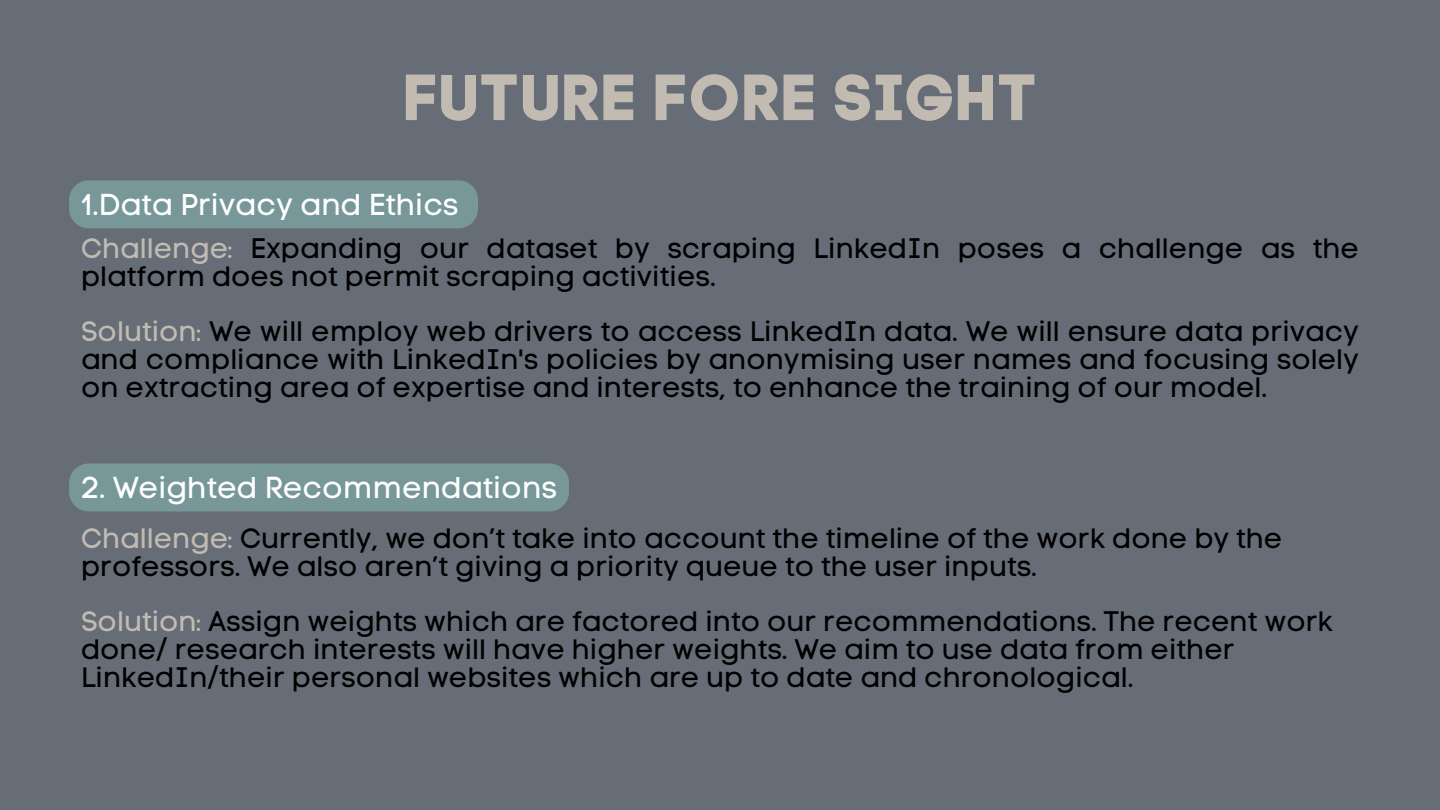
<style>
.page{position:relative;width:1440px;height:810px;background:#666d77}
.page>*{position:absolute;margin:0;border:0;box-sizing:border-box;transform-origin:0 0}
.t1{font:64.5px "Code Pro Bold LC";color:#c2bbb2}
.t2{font:30px "Code Pro Normal LC";color:#fff}
.t3{font:28px/27.8px "Code Pro Normal LC";color:#000}
.s1{color:#c2bbb2}
</style>
<div class="page">
<div style="left:69px;top:180px;width:409px;height:48px;background:#779798"></div>
<div style="left:69px;top:464px;width:500px;height:47px;background:#779798;border-radius:20px"></div>
<p class="t1" style="left:403px;top:59px;width:636px">FUTURE FORE SIGHT</p>
<p class="t2" style="left:81px;top:186px;width:379px">1.Data Privacy and Ethics</p>
<p class="t3" style="left:81px;top:235px;width:1279px"><span class="s1">Challenge:</span> Expanding our dataset by scraping LinkedIn poses a challenge as the platform does not permit scraping activities.</p>
<p class="t3" style="left:81px;top:318px;width:1279px;text-align:justify"><span class="s1">Solution:</span> We will employ web drivers to access LinkedIn data. We will ensure data privacy and compliance with LinkedIn's policies by anonymising user names and focusing solely on extracting area of expertise and interests, to enhance the training of our model.</p>
<p class="t2" style="left:81px;top:470px;width:478px">2. Weighted Recommendations</p>
<p class="t3" style="left:81px;top:524px;width:1203px"><span class="s1">Challenge:</span> Currently, we don’t take into account the timeline of the work done by the professors. We also aren’t giving a priority queue to the user inputs.</p>
<p class="t3" style="left:81px;top:607px;width:1254px"><span class="s1">Solution:</span> Assign weights which are factored into our recommendations. The recent work done/ research interests will have higher weights. We aim to use data from either<br>LinkedIn/their personal websites which are up to date and chronological.</p>
</div>
